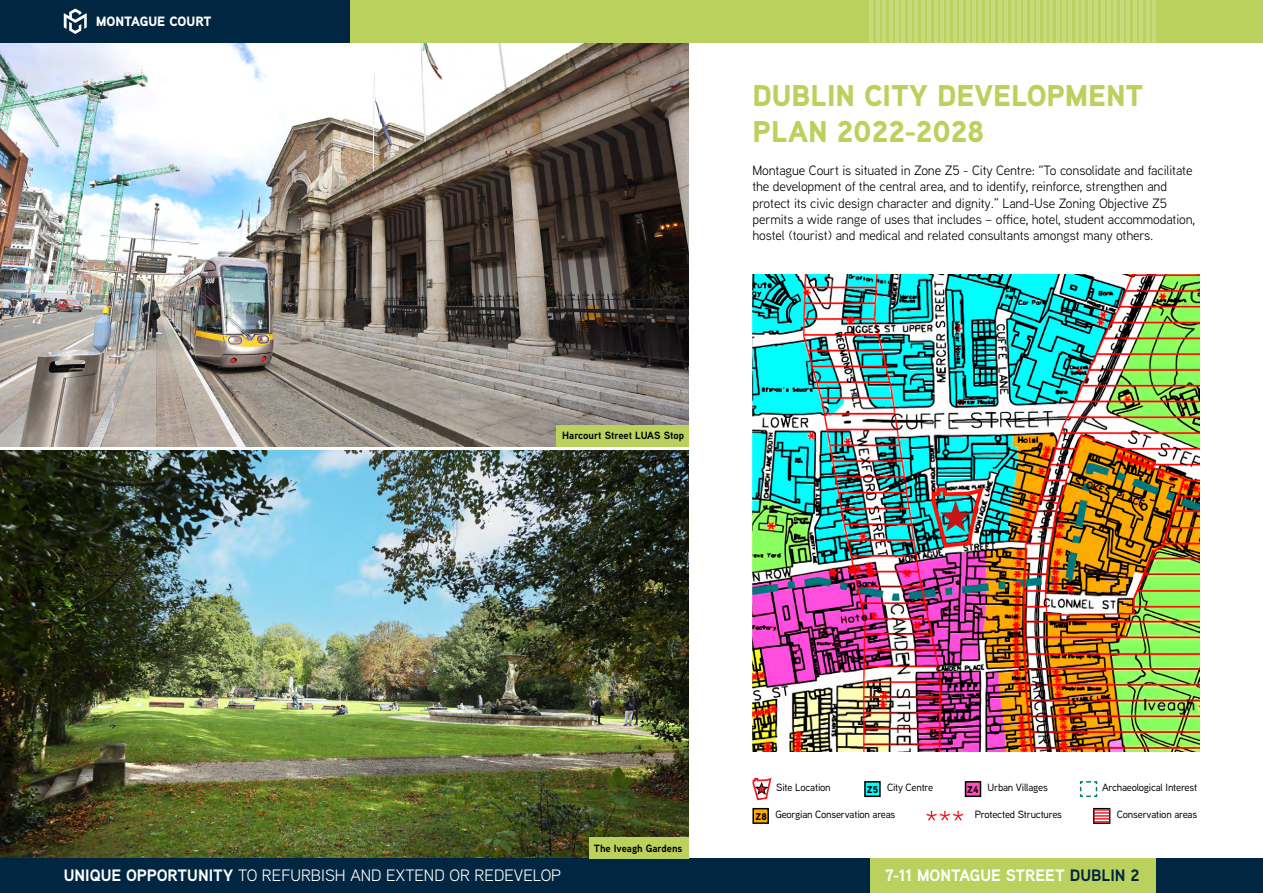
<style>
.page{position:relative;width:1263px;height:893px;background:#fff}
.page>*{position:absolute;margin:0;border:0;box-sizing:border-box;transform-origin:0 0}
.t1{font:900 30px/36px "Aaux Next";color:#bbd15d}
.t2{font:16.5px "Aaux Next";color:#fff}
.t3{font:700 16.5px "Aaux Next";color:#fff}
.t4{font:13.5px/16.2px "Aaux Next";letter-spacing:-.01em;color:#000}
.t5{font:900 13.5px "Aaux Next";color:#fff}
.t6{font:500 10.5px "Aaux Next";letter-spacing:-.02em;color:#000}
.t7{font:700 10.5px "Aaux Next";color:#000}
.t8{font:900 9.75px "Aaux Next";color:#000}
.s1{font-weight:700}
.s2{color:#002641}
</style>
<div class="page">
<img style="left:0;top:43px;width:689px;height:403px">
<div style="left:0;top:0;width:1263px;height:43px;background:#bbd15d"></div>
<div style="left:0;top:0;width:350px;height:43px;background:#002641"></div>
<svg style="left:64px;top:9px;width:23px;height:25px"></svg>
<img style="left:0;top:451px;width:689px;height:408px">
<img style="left:752px;top:275px;width:447px;height:476px">
<svg style="left:752px;top:777px;width:20px;height:24px"></svg>
<div style="left:865px;top:782px;width:15px;height:14px;background:#00fffe"></div>
<div style="left:864px;top:781px;width:17px;height:16px;border:2px solid #000"></div>
<div style="left:965px;top:782px;width:15px;height:14px;background:#ff50bb"></div>
<div style="left:965px;top:781px;width:16px;height:16px;border:2px solid #000"></div>
<svg style="left:1079px;top:781px;width:19px;height:17px"></svg>
<svg style="left:926px;top:811px;width:37px;height:10px"></svg>
<div style="left:753px;top:809px;width:15px;height:14px;background:#fa0"></div>
<div style="left:752px;top:808px;width:17px;height:16px;border:2px solid #000"></div>
<div style="left:1093px;top:808px;width:17px;height:16px;border:2px solid #000"></div>
<svg style="left:1094px;top:809px;width:16px;height:14px"></svg>
<div style="left:0;top:859px;width:1263px;height:34px;background:#002641"></div>
<div style="left:870px;top:859px;width:285px;height:34px;background:#bbd15d"></div>
<hr style="left:870px;top:0;width:3px;height:43px;background:#fff">
<hr style="left:876px;top:0;width:3px;height:43px;background:#fff">
<hr style="left:882px;top:0;width:4px;height:43px;background:#c8da7c">
<hr style="left:889px;top:0;width:3px;height:43px;background:#fff">
<hr style="left:895px;top:0;width:3px;height:43px;background:#fff">
<hr style="left:902px;top:0;width:3px;height:43px;background:#fff">
<hr style="left:908px;top:0;width:3px;height:43px;background:#fff">
<hr style="left:915px;top:0;width:3px;height:43px;background:#fff">
<hr style="left:921px;top:0;width:3px;height:43px;background:#fff">
<hr style="left:927px;top:0;width:4px;height:43px;background:#c8da7c">
<hr style="left:934px;top:0;width:3px;height:43px;background:#fff">
<hr style="left:940px;top:0;width:3px;height:43px;background:#fff">
<hr style="left:947px;top:0;width:3px;height:43px;background:#fff">
<hr style="left:953px;top:0;width:3px;height:43px;background:#fff">
<hr style="left:959px;top:0;width:4px;height:43px;background:#c8da7c">
<hr style="left:966px;top:0;width:3px;height:43px;background:#fff">
<hr style="left:972px;top:0;width:4px;height:43px;background:#c8da7c">
<hr style="left:979px;top:0;width:3px;height:43px;background:#fff">
<hr style="left:985px;top:0;width:3px;height:43px;background:#fff">
<hr style="left:992px;top:0;width:3px;height:43px;background:#fff">
<hr style="left:998px;top:0;width:3px;height:43px;background:#fff">
<hr style="left:1004px;top:0;width:4px;height:43px;background:#c8da7c">
<hr style="left:1011px;top:0;width:3px;height:43px;background:#fff">
<hr style="left:1017px;top:0;width:4px;height:43px;background:#c8da7c">
<hr style="left:1024px;top:0;width:3px;height:43px;background:#fff">
<hr style="left:1030px;top:0;width:3px;height:43px;background:#fff">
<hr style="left:1037px;top:0;width:3px;height:43px;background:#fff">
<hr style="left:1043px;top:0;width:3px;height:43px;background:#fff">
<hr style="left:1049px;top:0;width:4px;height:43px;background:#c8da7c">
<hr style="left:1056px;top:0;width:3px;height:43px;background:#fff">
<hr style="left:1062px;top:0;width:4px;height:43px;background:#c8da7c">
<hr style="left:1069px;top:0;width:3px;height:43px;background:#fff">
<hr style="left:1075px;top:0;width:3px;height:43px;background:#fff">
<hr style="left:1082px;top:0;width:3px;height:43px;background:#fff">
<hr style="left:1088px;top:0;width:3px;height:43px;background:#fff">
<hr style="left:1094px;top:0;width:4px;height:43px;background:#c8da7c">
<hr style="left:1101px;top:0;width:3px;height:43px;background:#fff">
<hr style="left:1107px;top:0;width:3px;height:43px;background:#fff">
<hr style="left:1114px;top:0;width:3px;height:43px;background:#fff">
<hr style="left:1120px;top:0;width:3px;height:43px;background:#fff">
<hr style="left:1127px;top:0;width:3px;height:43px;background:#fff">
<hr style="left:1133px;top:0;width:3px;height:43px;background:#fff">
<hr style="left:1139px;top:0;width:4px;height:43px;background:#c8da7c">
<hr style="left:1146px;top:0;width:3px;height:43px;background:#fff">
<hr style="left:1152px;top:0;width:3px;height:43px;background:#fff">
<div style="left:557px;top:425px;width:132px;height:21px;background:#bbd15d"></div>
<div style="left:589px;top:838px;width:100px;height:21px;background:#bbd15d"></div>
<p class="t5" style="left:96px;top:12px;width:117px">MONTAGUE COURT</p>
<h1 class="t1" style="left:752px;top:77px;width:392px">DUBLIN CITY DEVELOPMENT<br>PLAN 2022-2028</h1>
<p class="t4" style="left:752px;top:162px;width:444px">Montague Court is situated in Zone Z5 - City Centre: “To consolidate and facilitate the development of the central area, and to identify, reinforce, strengthen and protect its civic design character and dignity.” Land-Use Zoning Objective Z5 permits a wide range of uses that includes – office, hotel, student accommodation, hostel (tourist) and medical and related consultants amongst many others.</p>
<p class="t7" style="left:562px;top:428px;width:124px">Harcourt Street LUAS Stop</p>
<p class="t7" style="left:594px;top:841px;width:90px">The Iveagh Gardens</p>
<p class="t8" style="left:755px;top:810px;width:13px">Z8</p>
<p class="t6" style="left:776px;top:780px;width:56px">Site Location</p>
<p class="t6" style="left:887px;top:780px;width:48px">City Centre</p>
<p class="t6" style="left:988px;top:780px;width:62px">Urban Villages</p>
<p class="t6" style="left:1102px;top:780px;width:97px">Archaeological Interest</p>
<p class="t6" style="left:775px;top:807px;width:122px">Georgian Conservation areas</p>
<p class="t6" style="left:975px;top:807px;width:89px">Protected Structures</p>
<p class="t6" style="left:1117px;top:807px;width:82px">Conservation areas</p>
<p class="t8" style="left:867px;top:782px;width:13px">Z5</p>
<p class="t8" style="left:967px;top:782px;width:13px">Z4</p>
<p class="t2" style="left:64px;top:864px;width:499px"><span class="s1">UNIQUE OPPORTUNITY</span> TO REFURBISH AND EXTEND OR REDEVELOP</p>
<p class="t3" style="left:885px;top:863px;width:256px">7-11 MONTAGUE STREET <span class="s2">DUBLIN 2</span></p>
</div>
